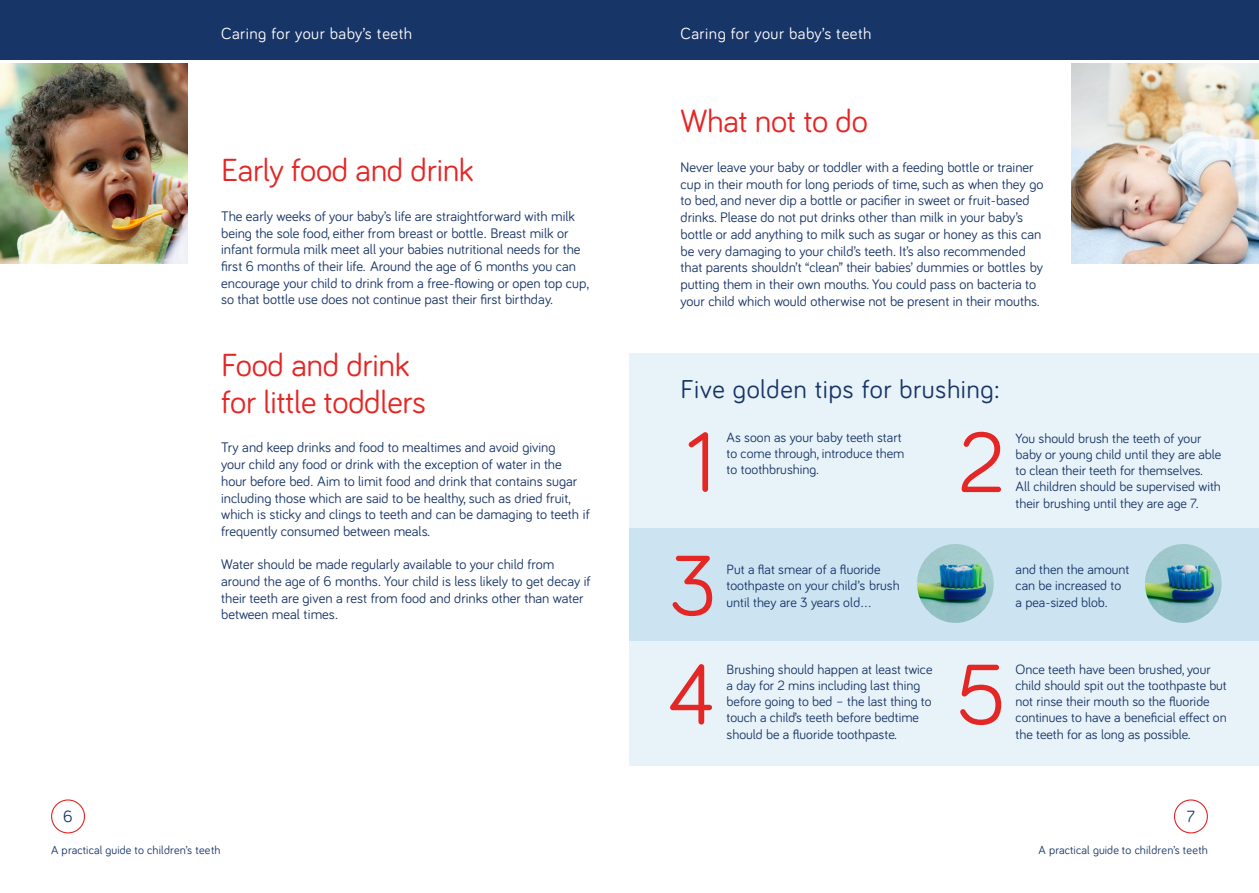
<style>
.page{position:relative;width:1259px;height:893px;background:#fff}
.page>*{position:absolute;margin:0;border:0;box-sizing:border-box;transform-origin:0 0}
.t1{font:87.9px "Bariol";color:#e42625}
.t2{font:86.7px "Bariol";color:#e42625}
.t3{font:33px "Bariol";letter-spacing:-.01em;color:#e42625}
.t4{font:26.7px "Bariol";letter-spacing:.02em;color:#183567}
.Intro_copy{font:16.8px "Bariol";color:#183567}
.t5{font:16.5px "Bariol";letter-spacing:.03em;color:#fff}
.t6{font:14.25px/16.6px "Bariol";color:#183567}
.t7{font:13.8px/16.2px "Bariol";color:#183567}
.t8{font:12px "Bariol";letter-spacing:.005em;color:#183567}
</style>
<div class="page">
<div style="left:0;top:0;width:629px;height:60px;background:#183567"></div>
<div style="left:629px;top:0;width:630px;height:60px;background:#183567"></div>
<img style="left:0;top:64px;width:187px;height:200px">
<div style="left:1174px;top:799px;width:34px;height:34px;border:1px solid #e42625;border-radius:50%"></div>
<div style="left:51px;top:799px;width:34px;height:34px;border:1px solid #e42625;border-radius:50%"></div>
<img style="left:1071px;top:64px;width:188px;height:200px">
<div style="left:629px;top:353px;width:630px;height:412px;background:#e8f3f9"></div>
<div style="left:629px;top:528px;width:630px;height:113px;background:#cce4f2"></div>
<img style="left:917px;top:544px;width:76px;height:79px">
<img style="left:1145px;top:544px;width:76px;height:79px">
<p class="t5" style="left:221px;top:22px;width:192px">Caring for your baby’s teeth</p>
<p class="t3" style="left:221px;top:148px;width:254px">Early food and drink</p>
<p class="t6" style="left:221px;top:207px;width:369px">The early weeks of your baby’s life are straightforward with milk being the sole food, either from breast or bottle. Breast milk or infant formula milk meet all your babies nutritional needs for the first 6 months of their life. Around the age of 6 months you can encourage your child to drink from a free-flowing or open top cup, so that bottle use does not continue past their first birthday.</p>
<p class="t3" style="left:221px;top:343px;width:190px">Food and drink</p>
<p class="t3" style="left:221px;top:379px;width:206px">for little toddlers</p>
<p class="t6" style="left:221px;top:439px;width:370px">Try and keep drinks and food to mealtimes and avoid giving<br>your child any food or drink with the exception of water in the hour before bed. Aim to limit food and drink that contains sugar including those which are said to be healthy, such as dried fruit, which is sticky and clings to teeth and can be damaging to teeth if frequently consumed between meals.</p>
<p class="t6" style="left:221px;top:556px;width:371px">Water should be made regularly available to your child from around the age of 6 months. Your child is less likely to get decay if their teeth are given a rest from food and drinks other than water between meal times.</p>
<p class="t5" style="left:680px;top:22px;width:192px">Caring for your baby’s teeth</p>
<p class="t3" style="left:680px;top:99px;width:189px">What not to do</p>
<p class="t6" style="left:680px;top:158px;width:364px">Never leave your baby or toddler with a feeding bottle or trainer cup in their mouth for long periods of time, such as when they go to bed, and never dip a bottle or pacifier in sweet or fruit-based drinks. Please do not put drinks other than milk in your baby’s</p>
<p class="t6" style="left:680px;top:225px;width:364px">bottle or add anything to milk such as sugar or honey as this can be very damaging to your child’s teeth. It’s also recommended that parents shouldn’t “clean” their babies’ dummies or bottles by putting them in their own mouths. You could pass on bacteria to your child which would otherwise not be present in their mouths.</p>
<p class="t4" style="left:680px;top:371px;width:320px">Five golden tips for brushing:</p>
<p class="t7" style="left:726px;top:429px;width:179px">As soon as your baby teeth start to come through, introduce them to toothbrushing.</p>
<p class="t1" style="left:958px;top:403px;width:48px">2</p>
<p class="t2" style="left:685px;top:403px;width:32px">1</p>
<p class="t7" style="left:1015px;top:429px;width:207px">You should brush the teeth of your baby or young child until they are able to clean their teeth for themselves.<br>All children should be supervised with</p>
<p class="t7" style="left:1015px;top:494px;width:184px">their brushing until they are age 7.</p>
<p class="t1" style="left:669px;top:526px;width:49px">3</p>
<p class="t7" style="left:726px;top:561px;width:175px">Put a flat smear of a fluoride toothpaste on your child’s brush until they are 3 years old...</p>
<p class="t7" style="left:1015px;top:561px;width:115px">and then the amount can be increased to a pea-sized blob.</p>
<p class="t1" style="left:668px;top:634px;width:49px">4</p>
<p class="t7" style="left:726px;top:660px;width:207px">Brushing should happen at least twice a day for 2 mins including last thing before going to bed – the last thing to touch a child’s teeth before bedtime</p>
<p class="t7" style="left:726px;top:725px;width:172px">should be a fluoride toothpaste.</p>
<p class="t1" style="left:957px;top:634px;width:50px">5</p>
<p class="t7" style="left:1015px;top:660px;width:213px">Once teeth have been brushed, your child should spit out the toothpaste but not rinse their mouth so the fluoride continues to have a beneficial effect on</p>
<p class="t7" style="left:1015px;top:725px;width:176px">the teeth for as long as possible.</p>
<p class="Intro_copy" style="left:63px;top:805px;width:11px">6</p>
<p class="Intro_copy" style="left:1186px;top:805px;width:10px">7</p>
<p class="t8" style="left:51px;top:841px;width:171px">A practical guide to children’s teeth</p>
<p class="t8" style="left:1038px;top:841px;width:171px">A practical guide to children’s teeth</p>
</div>
